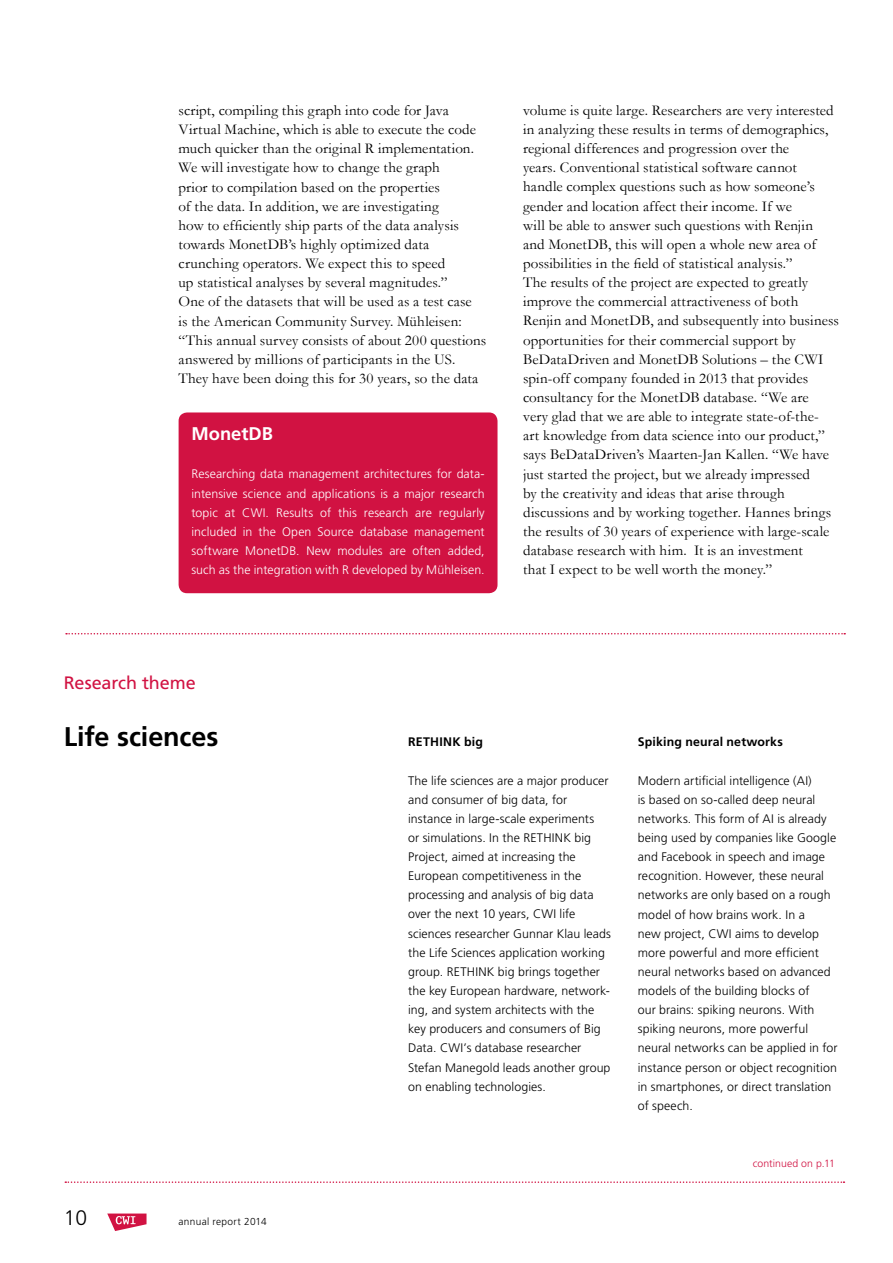
<style>
.page{position:relative;width:893px;height:1263px;background:#fff}
.page>*{position:absolute;margin:0;border:0;box-sizing:border-box;transform-origin:0 0}
.t1{font:700 27px "Frutiger";letter-spacing:-.005em;color:#000}
.t2{font:300 21px "Frutiger";color:#000}
.t3{font:700 18.3px "Frutiger";color:#fff}
.t4{font:18px "Frutiger";letter-spacing:-.005em;color:#d11242}
.t5{font:15px/19.2px "Garamond";letter-spacing:.005em;color:#000}
.t6{font:300 12.3px/19.2px "Frutiger";letter-spacing:.005em;color:#000}
.t7{font:300 12.3px/19.2px "Frutiger";letter-spacing:.005em;color:#fff;text-align:justify}
.t8{font:700 12.3px "Frutiger";letter-spacing:.015em;color:#000}
.t9{font:300 10.5px "Frutiger";letter-spacing:.01em;color:#d11242}
.t10{font:300 10.2px "Frutiger";letter-spacing:.03em;color:#000}
</style>
<div class="page">
<svg style="left:107px;top:1213px;width:40px;height:18px"></svg>
<svg style="left:66px;top:633px;width:779px;height:1px"></svg>
<svg style="left:65px;top:1181px;width:779px;height:2px"></svg>
<div style="left:179px;top:412px;width:318px;height:181px;background:#d11242;border-radius:9px"></div>
<p class="t5" style="left:179px;top:100px;width:309px">script, compiling this graph into code for Java Virtual Machine, which is able to execute the code much quicker than the original R implementation.<br>We will investigate how to change the graph<br>prior to compilation based on the properties<br>of the data. In addition, we are investigating<br>how to efficiently ship parts of the data analysis towards MonetDB’s highly optimized data crunching operators. We expect this to speed<br>up statistical analyses by several magnitudes.”<br>One of the datasets that will be used as a test case<br>is the American Community Survey. Mühleisen: “This annual survey consists of about 200 questions answered by millions of participants in the US.<br>They have been doing this for 30 years, so the data</p>
<p class="t3" style="left:191px;top:423px;width:83px">MonetDB</p>
<p class="t7" style="left:191px;top:464px;width:295px">Researching data management architectures for data&shy;intensive science and applications is a major research topic at CWI. Results of this research are regularly included in the Open Source database management software MonetDB. New modules are often added, such as the integration with R developed by Mühleisen.</p>
<p class="t5" style="left:523px;top:100px;width:317px">volume is quite large. Researchers are very interested in analyzing these results in terms of demographics, regional differences and progression over the<br>years. Conventional statistical software cannot handle complex questions such as how someone’s gender and location affect their income. If we<br>will be able to answer such questions with Renjin<br>and MonetDB, this will open a whole new area of possibilities in the field of statistical analysis.”<br>The results of the project are expected to greatly improve the commercial attractiveness of both Renjin and MonetDB, and subsequently into business opportunities for their commercial support by BeDataDriven and MonetDB Solutions – the CWI spin-off company founded in 2013 that provides consultancy for the MonetDB database. “We are<br>very glad that we are able to integrate state-of-the&shy;art knowledge from data science into our product,” says BeDataDriven’s Maarten-Jan Kallen. “We have just started the project, but we already impressed<br>by the creativity and ideas that arise through discussions and by working together. Hannes brings the results of 30 years of experience with large-scale database research with him. It is an investment<br>that I expect to be well worth the money.”</p>
<p class="t4" style="left:64px;top:672px;width:134px">Research theme</p>
<h1 class="t1" style="left:64px;top:721px;width:156px">Life sciences</h1>
<h2 class="t2" style="left:64px;top:1205px;width:25px">10</h2>
<p class="t10" style="left:179px;top:1215px;width:90px">annual report 2014</p>
<p class="t8" style="left:408px;top:735px;width:76px">RETHINK big</p>
<p class="t6" style="left:408px;top:771px;width:204px">The life sciences are a major producer and consumer of big data, for instance in large-scale experiments<br>or simulations. In the RETHINK big Project, aimed at increasing the European competitiveness in the processing and analysis of big data over the next 10 years, CWI life sciences researcher Gunnar Klau leads the Life Sciences application working group. RETHINK big brings together the key European hardware, network&shy;ing, and system architects with the key producers and consumers of Big Data. CWI’s database researcher Stefan Manegold leads another group on enabling technologies.</p>
<p class="t8" style="left:638px;top:735px;width:147px">Spiking neural networks</p>
<p class="t6" style="left:638px;top:771px;width:201px">Modern artificial intelligence (AI)<br>is based on so-called deep neural networks. This form of AI is already being used by companies like Google and Facebook in speech and image recognition. However, these neural networks are only based on a rough model of how brains work. In a<br>new project, CWI aims to develop more powerful and more efficient neural networks based on advanced models of the building blocks of<br>our brains: spiking neurons. With spiking neurons, more powerful neural networks can be applied in for instance person or object recognition in smartphones, or direct translation of speech.</p>
<p class="t9" style="left:753px;top:1158px;width:84px">continued on p.11</p>
</div>
